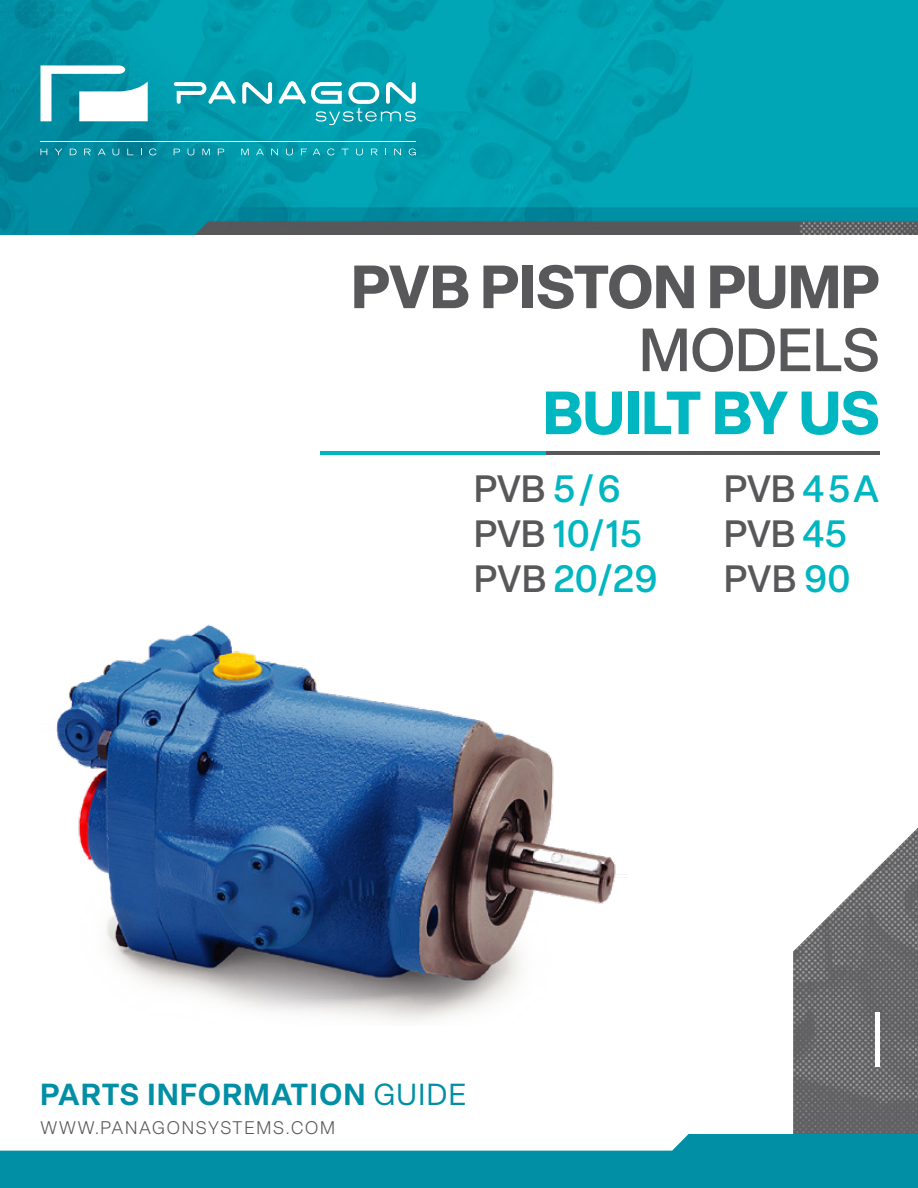
<style>
.page{position:relative;width:918px;height:1188px;background:#fff}
.page>*{position:absolute;margin:0;border:0;box-sizing:border-box;transform-origin:0 0}
.t1{font:700 60px "Elza";color:#58585a}
.t2{font:700 60px "Elza";letter-spacing:-.01em;color:#00b6c0}
.t3{font:500 60px "Elza";color:#58585a}
.t4{font:500 37.5px/45px "Elza";color:#00b6c0}
.t5{font:500 37.5px/45px "Elza";color:#58585a}
.t6{font:600 30px "Elza";letter-spacing:.05em;color:#008fa4}
.t7{font:300 18px "Elza";letter-spacing:.1em;color:#58585a}
.s1{color:#58585a}
.s2{color:#00b6c0}
.s3{font-weight:400}
</style>
<div class="page">
<img style="left:793px;top:828px;width:125px;height:306px">
<img style="left:0;top:0;width:918px;height:234px">
<svg style="left:0;top:1134px;width:918px;height:54px;fill:#008fa4"></svg>
<img style="left:56px;top:624px;width:571px;height:396px">
<svg style="left:40px;top:65px;width:108px;height:56px"></svg>
<svg style="left:40px;top:149px;width:7px;height:6px"></svg>
<svg style="left:55px;top:149px;width:7px;height:6px"></svg>
<svg style="left:70px;top:149px;width:7px;height:6px"></svg>
<svg style="left:84px;top:149px;width:7px;height:6px"></svg>
<svg style="left:98px;top:149px;width:8px;height:6px"></svg>
<svg style="left:113px;top:149px;width:6px;height:6px"></svg>
<svg style="left:127px;top:149px;width:6px;height:6px"></svg>
<svg style="left:149px;top:148px;width:7px;height:7px"></svg>
<svg style="left:174px;top:149px;width:6px;height:6px"></svg>
<svg style="left:188px;top:149px;width:6px;height:6px"></svg>
<svg style="left:202px;top:149px;width:8px;height:6px"></svg>
<svg style="left:218px;top:149px;width:6px;height:6px"></svg>
<svg style="left:241px;top:149px;width:8px;height:6px"></svg>
<svg style="left:256px;top:149px;width:8px;height:6px"></svg>
<svg style="left:271px;top:149px;width:7px;height:6px"></svg>
<svg style="left:286px;top:149px;width:7px;height:6px"></svg>
<svg style="left:301px;top:149px;width:6px;height:6px"></svg>
<svg style="left:313px;top:149px;width:7px;height:6px"></svg>
<svg style="left:327px;top:148px;width:8px;height:7px"></svg>
<svg style="left:341px;top:149px;width:8px;height:6px"></svg>
<svg style="left:356px;top:149px;width:7px;height:6px"></svg>
<svg style="left:371px;top:149px;width:6px;height:6px"></svg>
<svg style="left:394px;top:149px;width:7px;height:6px"></svg>
<svg style="left:409px;top:148px;width:7px;height:7px"></svg>
<hr style="left:40px;top:141px;width:376px;height:1px;background:#fff">
<svg style="left:174px;top:81px;width:62px;height:23px"></svg>
<svg style="left:242px;top:82px;width:30px;height:22px"></svg>
<svg style="left:279px;top:81px;width:137px;height:44px"></svg>
<hr style="left:320px;top:451px;width:226px;height:4px;background:#00b6c0">
<hr style="left:546px;top:451px;width:334px;height:4px;background:#58585a">
<div style="left:875px;top:1013px;width:5px;height:54px;background:#fff"></div>
<h1 class="t1" style="left:351px;top:244px;width:530px">PVB PISTON PUMP</h1>
<h1 class="t3" style="left:639px;top:309px;width:242px">MODELS</h1>
<h1 class="t2" style="left:543px;top:370px;width:338px">BUILT BY US</h1>
<p class="t4" style="left:474px;top:466px;width:185px"><span class="s1">PVB</span> 5/6<br><span class="s1">PVB</span> 10/15<br><span class="s1">PVB</span> 20/29</p>
<p class="t5" style="left:724px;top:466px;width:157px">PVB <span class="s2">45A<br></span>PVB <span class="s2">45<br></span>PVB <span class="s2">90</span></p>
<p class="t6" style="left:40px;top:1073px;width:427px">PARTS INFORMATION <span class="s3">GUIDE</span></p>
<p class="t7" style="left:40px;top:1116px;width:296px">WWW.PANAGONSYSTEMS.COM</p>
</div>
